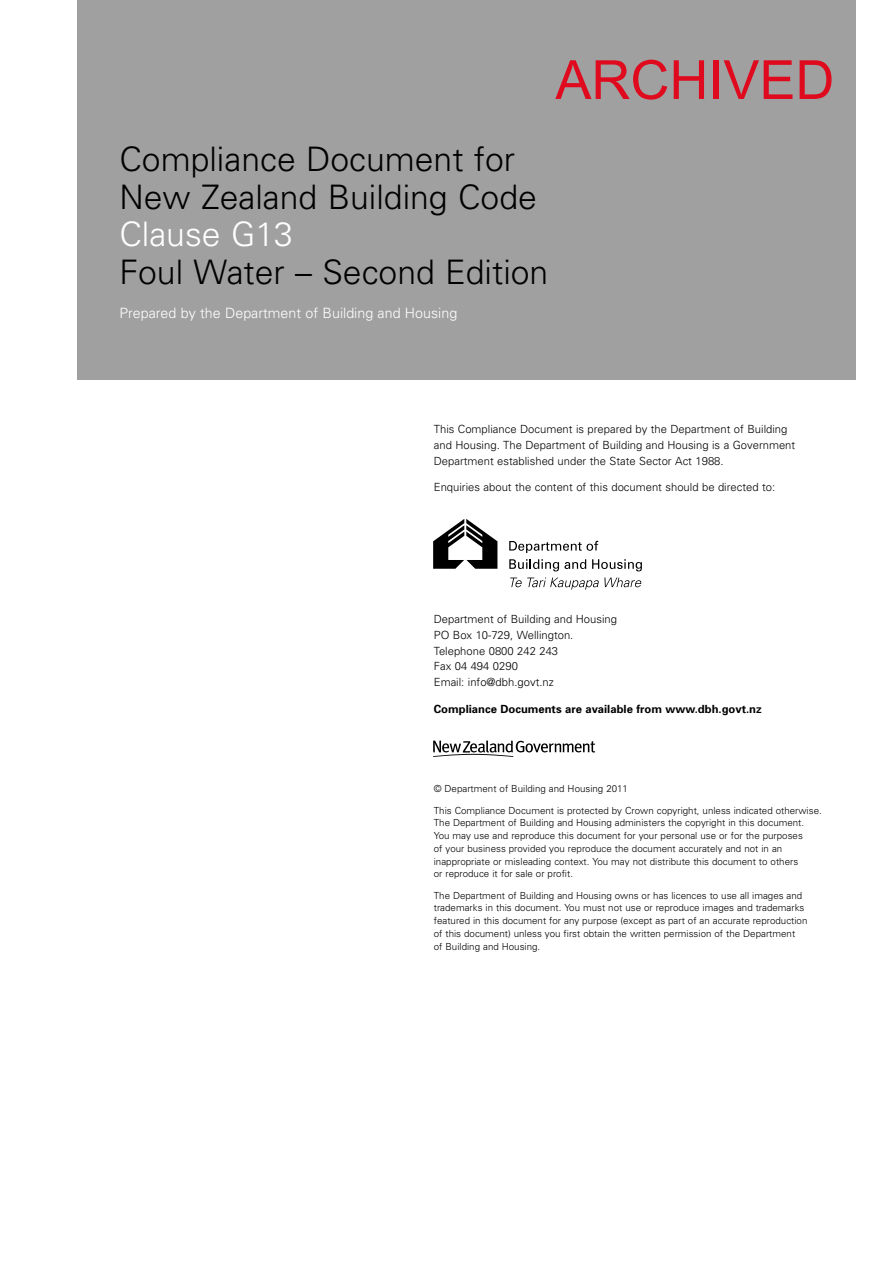
<style>
.page{position:relative;width:893px;height:1263px;background:#fff}
.page>*{position:absolute;margin:0;border:0;box-sizing:border-box;transform-origin:0 0}
.t1{font:54px "Arial";color:#e00a1f}
.t2{font:300 33.75px/37.5px "Univers";color:#000}
.t3{font:300 33.75px "Univers";color:#fff}
.t4{font:300 14.25px "Univers";color:#fff}
.t5{font:300 11.25px/15.8px "Univers";color:#000}
.t6{font:700 11.25px "Univers";color:#000}
.t7{font:300 9.75px/12.8px "Univers";color:#000}
</style>
<div class="page">
<div style="left:77px;top:0;width:778px;height:380px;background:#a0a0a0"></div>
<svg style="left:433px;top:519px;width:64px;height:50px"></svg>
<svg style="left:510px;top:577px;width:131px;height:13px"></svg>
<svg style="left:509px;top:559px;width:77px;height:12px"></svg>
<svg style="left:592px;top:559px;width:50px;height:12px"></svg>
<svg style="left:509px;top:541px;width:89px;height:12px"></svg>
<svg style="left:433px;top:740px;width:162px;height:17px"></svg>
<h1 class="t1" style="left:555px;top:45px;width:281px">ARCHIVED</h1>
<h2 class="t2" style="left:119px;top:141px;width:419px">Compliance Document for<br>New Zealand Building Code</h2>
<h2 class="t3" style="left:119px;top:214px;width:175px">Clause G13</h2>
<h2 class="t2" style="left:119px;top:253px;width:430px">Foul Water – Second Edition</h2>
<h3 class="t4" style="left:119px;top:304px;width:339px">Prepared by the Department of Building and Housing</h3>
<p class="t5" style="left:434px;top:421px;width:363px">This Compliance Document is prepared by the Department of Building and Housing. The Department of Building and Housing is a Government<br>Department established under the State Sector Act 1988.</p>
<p class="t5" style="left:434px;top:479px;width:343px">Enquiries about the content of this document should be directed to:</p>
<p class="t5" style="left:434px;top:611px;width:185px">Department of Building and Housing<br>PO Box 10-729, Wellington.<br>Telephone 0800 242 243<br>Fax 04 494 0290<br>Email: info@dbh.govt.nz</p>
<p class="t6" style="left:434px;top:702px;width:329px">Compliance Documents are available from www.dbh.govt.nz</p>
<p class="t7" style="left:434px;top:778px;width:389px;line-height:21.3px">© Department of Building and Housing 2011<br>This Compliance Document is protected by Crown copyright, unless indicated otherwise.</p>
<p class="t7" style="left:434px;top:816px;width:372px">The Department of Building and Housing administers the copyright in this document.<br>You may use and reproduce this document for your personal use or for the purposes of your business provided you reproduce the document accurately and not in an inappropriate or misleading context. You may not distribute this document to others or reproduce it for sale or profit.</p>
<p class="t7" style="left:434px;top:889px;width:375px">The Department of Building and Housing owns or has licences to use all images and trademarks in this document. You must not use or reproduce images and trademarks featured in this document for any purpose (except as part of an accurate reproduction of this document) unless you first obtain the written permission of the Department<br>of Building and Housing.</p>
</div>
